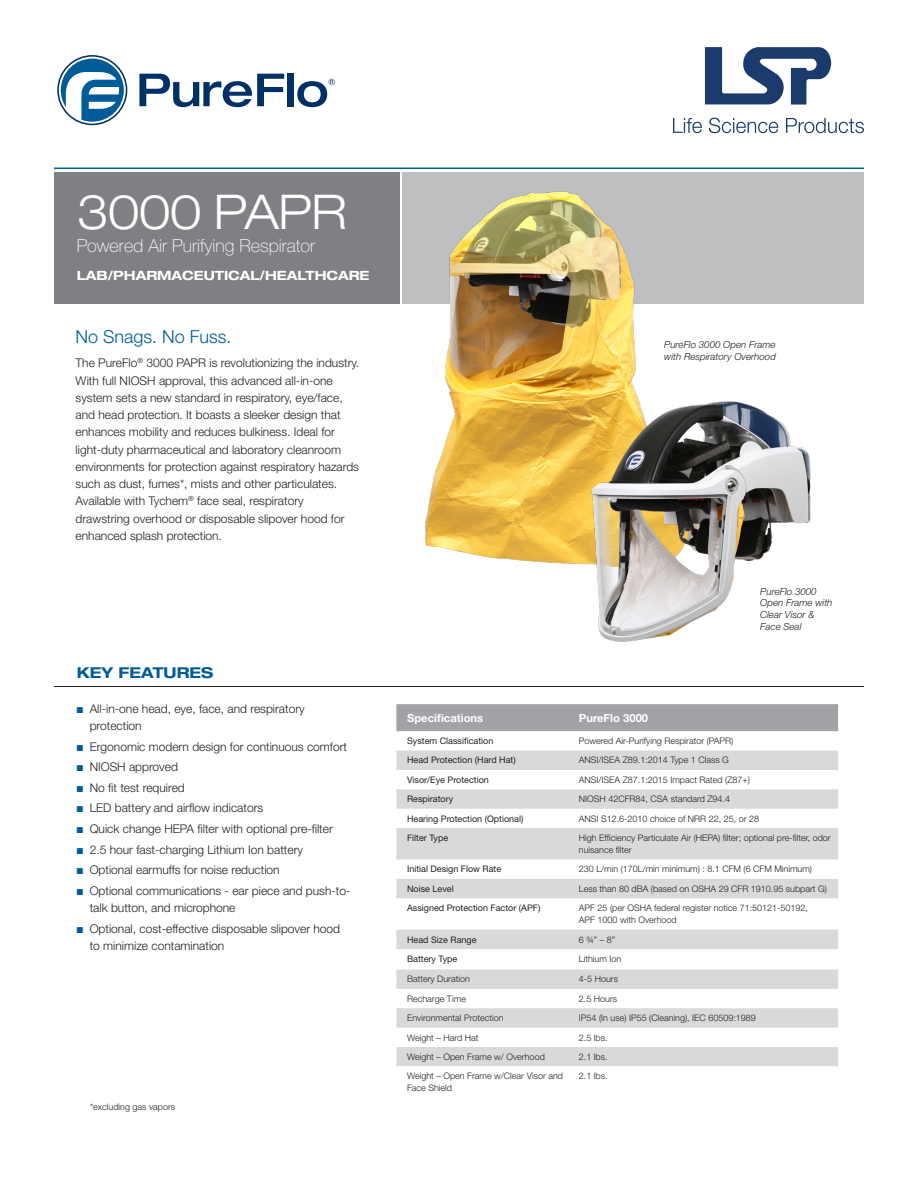
<style>
.page{position:relative;width:918px;height:1188px;background:#fff}
.page>*{position:absolute;margin:0;border:0;box-sizing:border-box;transform-origin:0 0}
.t1{font:300 expanded 48px "Helvetica Neue LT Std";letter-spacing:-.02em;color:#fff}
.t2{font:100 18px "Helvetica Neue LT Std";color:#fff}
.Intro_Paragraph{font:300 18px "Helvetica Neue LT Std";color:#005c98}
.t3{font:700 expanded 15px "Helvetica Neue LT Std";color:#005c98}
.t4{font:700 expanded 12.75px "Helvetica Neue LT Std";color:#fff}
.Intro_Paragraph-2{font:300 12px/17.2px "Helvetica Neue LT Std";color:#231f20}
.t5{font:700 11.25px "Helvetica Neue LT Std";color:#fff}
.End_Notes{font:italic 300 9.75px/11.7px "Helvetica Neue LT Std";color:#231f20}
.Intro_Paragraph-3{font:300 9px/12px "Helvetica Neue LT Std";color:#231f20}
.t6{font:9px "Helvetica Neue LT Std";color:#231f20}
.s1{font-family:"Arial";font-weight:400;font-size:12.75px;color:#005c98}
</style>
<div class="page">
<div style="left:54px;top:172px;width:346px;height:132px;background:#807f83"></div>
<div style="left:403px;top:172px;width:461px;height:132px;background:#bebfc1"></div>
<hr style="left:54px;top:168px;width:810px;height:1px;background:#005c98">
<img style="left:425px;top:191px;width:211px;height:373px">
<img style="left:563px;top:384px;width:248px;height:258px">
<hr style="left:54px;top:686px;width:810px;height:1px;background:#231f20">
<div style="left:396px;top:704px;width:442px;height:27px;background:#a1a3a6"></div>
<svg style="left:396px;top:751px;width:442px;height:315px"></svg>
<svg style="left:57px;top:55px;width:70px;height:70px"></svg>
<svg style="left:139px;top:74px;width:145px;height:33px"></svg>
<div style="left:288px;top:73px;width:6px;height:33px;background:#003066"></div>
<svg style="left:297px;top:79px;width:38px;height:28px"></svg>
<svg style="left:705px;top:47px;width:126px;height:58px"></svg>
<svg style="left:673px;top:118px;width:29px;height:15px"></svg>
<svg style="left:709px;top:118px;width:69px;height:15px"></svg>
<svg style="left:786px;top:118px;width:78px;height:15px"></svg>
<p class="t1" style="left:77px;top:184px;width:271px">3000 PAPR</p>
<p class="t2" style="left:77px;top:235px;width:240px">Powered Air Purifying Respirator</p>
<p class="t4" style="left:77px;top:268px;width:294px">LAB/PHARMACEUTICAL/HEALTHCARE</p>
<p class="Intro_Paragraph" style="left:76px;top:326px;width:158px">No Snags. No Fuss.</p>
<p class="Intro_Paragraph-2" style="left:76px;top:354px;width:285px">The PureFlo<sup>®</sup> 3000 PAPR is revolutionizing the industry.<br>With full NIOSH approval, this advanced all-in-one system sets a new standard in respiratory, eye/face, and head protection. It boasts a sleeker design that enhances mobility and reduces bulkiness. Ideal for light-duty pharmaceutical and laboratory cleanroom environments for protection against respiratory hazards such as dust, fumes*, mists and other particulates.<br>Available with Tychem<sup>®</sup> face seal, respiratory drawstring overhood or disposable slipover hood for enhanced splash protection.</p>
<p class="t3" style="left:77px;top:663px;width:138px">KEY FEATURES</p>
<p class="Intro_Paragraph-2" style="left:90px;top:700px;width:216px;text-indent:-14px"><span class="s1">■</span> All-in-one head, eye, face, and respiratory protection</p>
<p class="Intro_Paragraph-2" style="left:76px;top:737px;width:272px"><span class="s1">■</span> Ergonomic modern design for continuous comfort</p>
<p class="Intro_Paragraph-2" style="left:76px;top:758px;width:103px"><span class="s1">■</span> NIOSH approved</p>
<p class="Intro_Paragraph-2" style="left:76px;top:779px;width:110px"><span class="s1">■</span> No fit test required</p>
<p class="Intro_Paragraph-2" style="left:76px;top:799px;width:189px"><span class="s1">■</span> LED battery and airflow indicators</p>
<p class="Intro_Paragraph-2" style="left:76px;top:820px;width:258px"><span class="s1">■</span> Quick change HEPA filter with optional pre-filter</p>
<p class="Intro_Paragraph-2" style="left:76px;top:841px;width:228px"><span class="s1">■</span> 2.5 hour fast-charging Lithium Ion battery</p>
<p class="Intro_Paragraph-2" style="left:76px;top:861px;width:205px"><span class="s1">■</span> Optional earmuffs for noise reduction</p>
<p class="Intro_Paragraph-2" style="left:90px;top:882px;width:262px;text-indent:-14px"><span class="s1">■</span> Optional communications - ear piece and push-to&shy;talk button, and microphone</p>
<p class="Intro_Paragraph-2" style="left:90px;top:920px;width:252px;text-indent:-14px"><span class="s1">■</span> Optional, cost-effective disposable slipover hood to minimize contamination</p>
<p class="Intro_Paragraph-3" style="left:90px;top:1101px;width:87px">*excluding gas vapors</p>
<p class="End_Notes" style="left:664px;top:339px;width:113px">PureFlo 3000 Open Frame with Respiratory Overhood</p>
<p class="End_Notes" style="left:760px;top:585px;width:74px">PureFlo 3000<br>Open Frame with<br>Clear Visor &amp;<br>Face Seal</p>
<p class="t5" style="left:407px;top:711px;width:78px">Specifications</p>
<p class="t5" style="left:579px;top:711px;width:71px">PureFlo 3000</p>
<p class="t6" style="left:407px;top:736px;width:88px">System Classification</p>
<p class="Intro_Paragraph-3" style="left:579px;top:735px;width:156px">Powered Air-Purifying Respirator (PAPR)</p>
<p class="t6" style="left:407px;top:755px;width:110px">Head Protection (Hard Hat)</p>
<p class="Intro_Paragraph-3" style="left:579px;top:754px;width:152px">ANSI/ISEA Z89.1:2014 Type 1 Class G</p>
<p class="t6" style="left:407px;top:774px;width:83px">Visor/Eye Protection</p>
<p class="Intro_Paragraph-3" style="left:579px;top:773px;width:173px">ANSI/ISEA Z87.1:2015 Impact Rated (Z87+)</p>
<p class="t6" style="left:407px;top:794px;width:48px">Respiratory</p>
<p class="Intro_Paragraph-3" style="left:579px;top:793px;width:153px">NIOSH 42CFR84, CSA standard Z94.4</p>
<p class="t6" style="left:407px;top:813px;width:118px">Hearing Protection (Optional)</p>
<p class="Intro_Paragraph-3" style="left:579px;top:812px;width:182px">ANSI S12.6-2010 choice of NRR 22, 25, or 28</p>
<p class="t6" style="left:407px;top:832px;width:43px">Filter Type</p>
<p class="Intro_Paragraph-3" style="left:579px;top:832px;width:253px">High Efficiency Particulate Air (HEPA) filter; optional pre-filter, odor nuisance filter</p>
<p class="t6" style="left:407px;top:864px;width:96px">Initial Design Flow Rate</p>
<p class="Intro_Paragraph-3" style="left:579px;top:863px;width:235px">230 L/min (170L/min minimum) : 8.1 CFM (6 CFM Minimum)</p>
<p class="t6" style="left:407px;top:883px;width:48px">Noise Level</p>
<p class="Intro_Paragraph-3" style="left:579px;top:882px;width:250px">Less than 80 dBA (based on OSHA 29 CFR 1910.95 subpart G)</p>
<p class="t6" style="left:407px;top:903px;width:135px">Assigned Protection Factor (APF)</p>
<p class="Intro_Paragraph-3" style="left:579px;top:902px;width:231px">APF 25 (per OSHA federal register notice 71:50121-50192,<br>APF 1000 with Overhood</p>
<p class="t6" style="left:407px;top:934px;width:71px">Head Size Range</p>
<p class="Intro_Paragraph-3" style="left:579px;top:933px;width:38px">6 ¾” – 8”</p>
<p class="t6" style="left:407px;top:953px;width:52px">Battery Type</p>
<p class="Intro_Paragraph-3" style="left:579px;top:953px;width:44px">Lithium Ion</p>
<p class="Intro_Paragraph-3" style="left:407px;top:973px;width:64px">Battery Duration</p>
<p class="Intro_Paragraph-3" style="left:579px;top:973px;width:41px">4-5 Hours</p>
<p class="Intro_Paragraph-3" style="left:407px;top:992px;width:60px">Recharge Time</p>
<p class="Intro_Paragraph-3" style="left:579px;top:992px;width:40px">2.5 Hours</p>
<p class="Intro_Paragraph-3" style="left:407px;top:1012px;width:98px">Environmental Protection</p>
<p class="Intro_Paragraph-3" style="left:579px;top:1012px;width:179px">IP54 (In use) IP55 (Cleaning), IEC 60509:1989</p>
<p class="Intro_Paragraph-3" style="left:407px;top:1031px;width:73px">Weight – Hard Hat</p>
<p class="Intro_Paragraph-3" style="left:579px;top:1031px;width:30px">2.5 lbs.</p>
<p class="Intro_Paragraph-3" style="left:407px;top:1051px;width:139px">Weight – Open Frame w/ Overhood</p>
<p class="Intro_Paragraph-3" style="left:579px;top:1051px;width:30px">2.1 lbs.</p>
<p class="Intro_Paragraph-3" style="left:407px;top:1070px;width:157px">Weight – Open Frame w/Clear Visor and<br>Face Shield</p>
<p class="Intro_Paragraph-3" style="left:579px;top:1070px;width:30px">2.1 lbs.</p>
</div>
